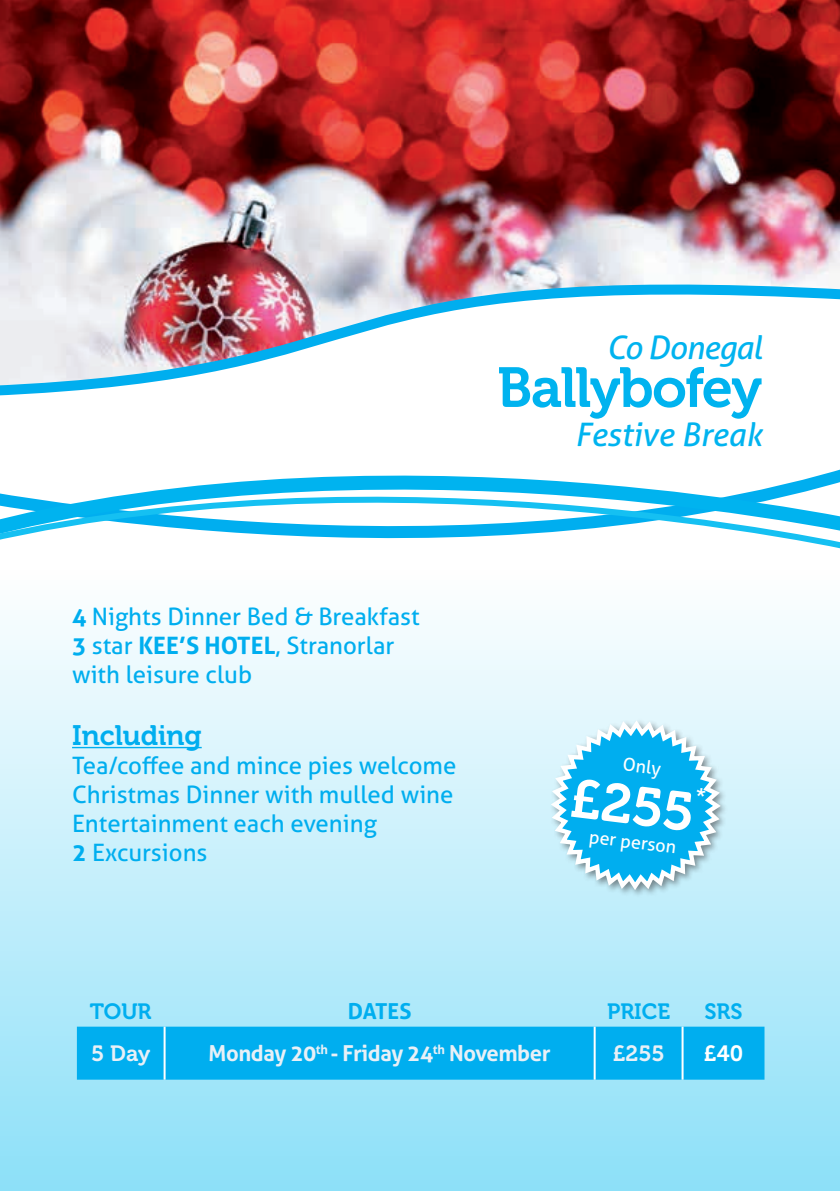
<style>
.page{position:relative;width:840px;height:1191px;background:#fff}
.page>*{position:absolute;margin:0;border:0;box-sizing:border-box;transform-origin:0 0}
.t1{font:56px "Museo 700";letter-spacing:-.03em;color:#00b3ef}
.t2{font:54px "Museo 700";color:#fff}
.t3{font:italic 32.4px "Aller";color:#00b3ef}
.t4{font:italic 32.4px "Aller";letter-spacing:-.03em;color:#00b3ef}
.t5{font:28px "Museo 700";color:#00aeef}
.t6{font:24px/28.8px "Aller";color:#00aeef}
.t7{font:700 22px "Aller";letter-spacing:-.02em;color:#e8f0f7}
.t8{font:22px "Museo 700";color:#00aeef}
.t9{font:22px "Museo 700";letter-spacing:-.005em;color:#e8f0f7}
.t10{font:700 22px "Aller";letter-spacing:-.01em;color:#00aeef}
.t11{font:22px "Museo 700";color:#fff}
.t12{font:18px "Aller";color:#fff}
.s1{font-weight:700}
</style>
<div class="page">
<div style="left:0;top:567px;width:839px;height:624px;background:linear-gradient(to bottom,#fff,#8bdff8)"></div>
<hr style="left:72px;top:747px;width:129px;height:1px;background:#00aeef">
<svg style="left:0;top:570px;width:839px;height:34px"></svg>
<svg style="left:0;top:567px;width:839px;height:3px"></svg>
<svg style="left:0;top:470px;width:839px;height:78px"></svg>
<div style="left:548px;top:718px;width:180px;height:180px;background:#231f20;opacity:.5"></div>
<div style="left:77px;top:1026px;width:687px;height:53px;background:#00aeef"></div>
<hr style="left:163px;top:1026px;width:2px;height:53px;background:#fff">
<hr style="left:593px;top:1026px;width:2px;height:53px;background:#fff">
<hr style="left:681px;top:1026px;width:2px;height:53px;background:#fff">
<img style="left:0;top:0;width:839px;height:396px">
<svg style="left:546px;top:717px;width:178px;height:177px;background:#63cbf1"></svg>
<p class="t6" style="left:72px;top:602px;width:349px"><span class="s1">4</span> Nights Dinner Bed &amp; Breakfast<br><span class="s1">3</span> star <span class="s1">KEE’S HOTEL</span>, Stranorlar with leisure club</p>
<h3 class="t4" style="left:606px;top:328px;width:157px">Co Donegal</h3>
<h1 class="t1" style="left:497px;top:356px;width:266px">Ballybofey</h1>
<h3 class="t3" style="left:574px;top:414px;width:189px">Festive Break</h3>
<p class="t5" style="left:72px;top:720px;width:131px">Including</p>
<p class="t6" style="left:72px;top:751px;width:385px">Tea/coffee and mince pies welcome<br>Christmas Dinner with mulled wine<br>Entertainment each evening<br><span class="s1">2</span> Excursions</p>
<p class="t12" style="left:624px;top:753px;width:40px;rotate:7deg">Only</p>
<h2 class="t2" style="left:574px;top:768px;width:126px;rotate:7deg">£255</h2>
<p class="t12" style="left:590px;top:825px;width:89px;rotate:7deg">per person</p>
<p class="t8" style="left:90px;top:998px;width:63px">TOUR</p>
<p class="t10" style="left:347px;top:997px;width:65px">DATES</p>
<p class="t8" style="left:606px;top:998px;width:65px">PRICE</p>
<p class="t8" style="left:704px;top:998px;width:40px">SRS</p>
<p class="t9" style="left:91px;top:1041px;width:61px">5 Day</p>
<p class="t7" style="left:208px;top:1039px;width:343px">Monday 20<sup>th</sup> - Friday 24<sup>th</sup> November</p>
<p class="t9" style="left:612px;top:1041px;width:53px">£255</p>
<p class="t11" style="left:703px;top:1041px;width:41px">£40</p>
</div>
